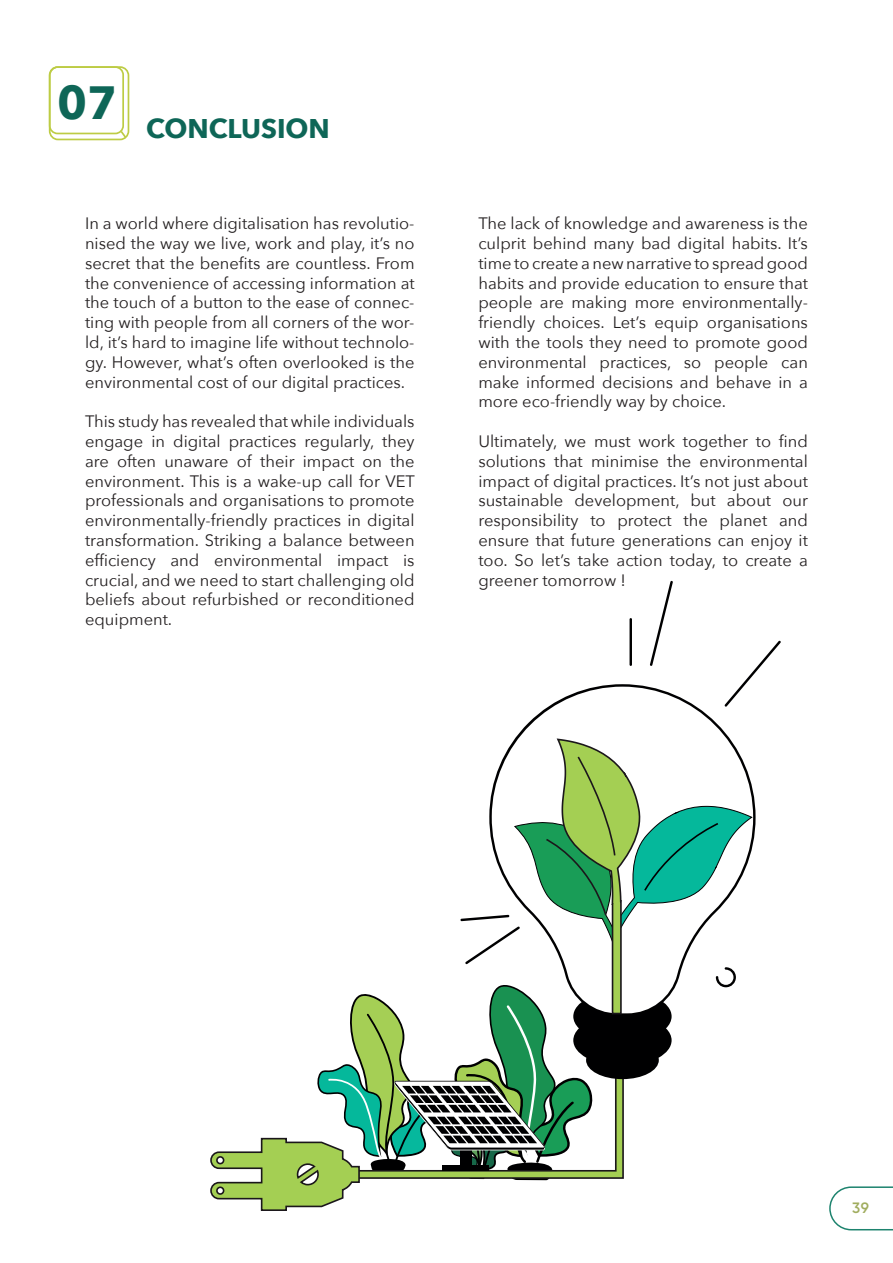
<style>
.page{position:relative;width:893px;height:1263px;background:#fff}
.page>*{position:absolute;margin:0;border:0;box-sizing:border-box;transform-origin:0 0}
.t1{font:700 46.5px "Avenir Next";color:#0e6657}
.t2{font:700 27px "Avenir Next";color:#0e6657}
.t3{font:16.5px/19.8px "Avenir Next";color:#231f20;text-align:justify}
.t4{font:600 15px "Gilroy";color:#a1ad5f}
</style>
<div class="page">
<svg style="left:829px;top:1186px;width:64px;height:44px"></svg>
<svg style="left:48px;top:66px;width:82px;height:75px"></svg>
<svg style="left:516px;top:684px;width:240px;height:159px"></svg>
<svg style="left:650px;top:581px;width:23px;height:85px"></svg>
<hr style="left:629px;top:618px;width:3px;height:48px;background:#000001">
<svg style="left:724px;top:641px;width:57px;height:66px"></svg>
<svg style="left:210px;top:737px;width:543px;height:474px"></svg>
<h1 class="t1" style="left:57px;top:62px;width:62px">07</h1>
<h2 class="t2" style="left:146px;top:105px;width:185px">CONCLUSION</h2>
<p class="t3" style="left:85px;top:213px;width:331px">In a world where digitalisation has revolutio&shy;nised the way we live, work and play, it’s no secret that the benefits are countless. From the convenience of accessing information at the touch of a button to the ease of connec&shy;ting with people from all corners of the wor&shy;ld, it’s hard to imagine life without technolo&shy;gy. However, what’s often overlooked is the environmental cost of our digital practices.</p>
<p class="t3" style="left:85px;top:411px;width:331px">This study has revealed that while individuals engage in digital practices regularly, they are often unaware of their impact on the environment. This is a wake-up call for VET professionals and organisations to promote environmentally-friendly practices in digital transformation. Striking a balance between efficiency and environmental impact is crucial, and we need to start challenging old beliefs about refurbished or reconditioned equipment.</p>
<p class="t3" style="left:478px;top:213px;width:331px">The lack of knowledge and awareness is the culprit behind many bad digital habits. It’s time to create a new narrative to spread good habits and provide education to ensure that people are making more environmentally&shy;friendly choices. Let’s equip organisations with the tools they need to promote good environmental practices, so people can make informed decisions and behave in a more eco-friendly way by choice.</p>
<p class="t3" style="left:478px;top:431px;width:331px">Ultimately, we must work together to find solutions that minimise the environmental impact of digital practices. It’s not just about sustainable development, but about our responsibility to protect the planet and ensure that future generations can enjoy it too. So let’s take action today, to create a greener tomorrow !</p>
<p class="t4" style="left:852px;top:1198px;width:18px">39</p>
</div>
